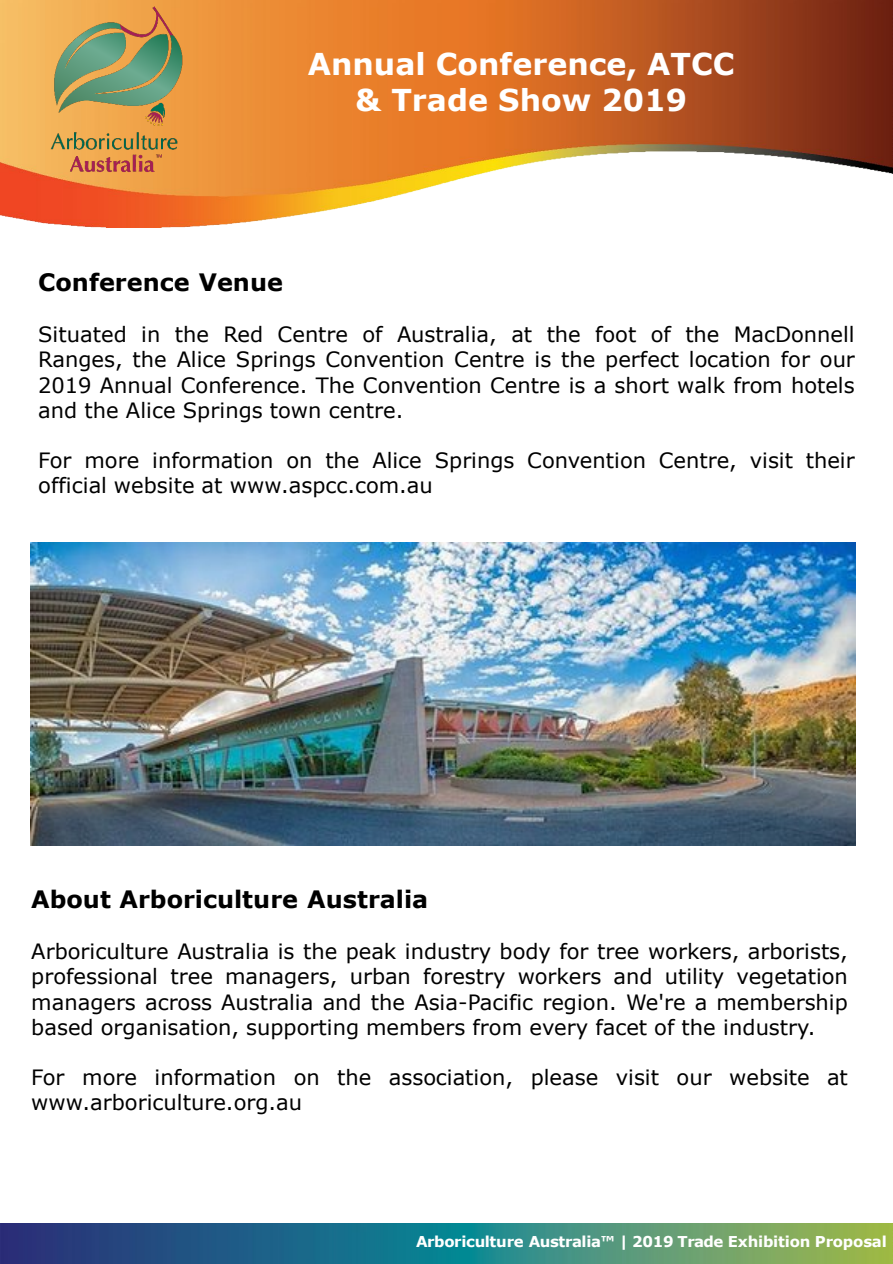
<style>
.page{position:relative;width:893px;height:1264px;background:#fff}
.page>*{position:absolute;margin:0;border:0;box-sizing:border-box;transform-origin:0 0}
.t1{font:700 30px "Verdana";color:#fff}
.t2{font:700 24px "Verdana";color:#000}
.t3{font:21px/25.2px "Verdana";color:#000;text-align:justify}
.t4{font:700 15px "Verdana";letter-spacing:-.025em;color:#fff}
</style>
<div class="page">
<img style="left:0;top:1223px;width:892px;height:40px">
<img style="left:0;top:0;width:892px;height:227px">
<img style="left:33px;top:5px;width:171px;height:170px">
<img style="left:30px;top:542px;width:825px;height:303px">
<p class="t1" style="left:307px;top:42px;width:428px">Annual Conference, ATCC</p>
<p class="t1" style="left:355px;top:78px;width:333px">&amp; Trade Show 2019</p>
<p class="t2" style="left:38px;top:265px;width:246px">Conference Venue</p>
<p class="t3" style="left:38px;top:321px;width:818px">Situated in the Red Centre of Australia, at the foot of the MacDonnell Ranges, the Alice Springs Convention Centre is the perfect location for our 2019 Annual Conference. The Convention Centre is a short walk from hotels and the Alice Springs town centre.</p>
<p class="t3" style="left:38px;top:447px;width:818px">For more information on the Alice Springs Convention Centre, visit their official website at www.aspcc.com.au</p>
<p class="t2" style="left:31px;top:881px;width:398px">About Arboriculture Australia</p>
<p class="t3" style="left:31px;top:938px;width:818px">Arboriculture Australia is the peak industry body for tree workers, arborists, professional tree managers, urban forestry workers and utility vegetation managers across Australia and the Asia-Pacific region. We're a membership based organisation, supporting members from every facet of the industry.</p>
<p class="t3" style="left:31px;top:1064px;width:818px">For more information on the association, please visit our website at www.arboriculture.org.au</p>
<p class="t4" style="left:416px;top:1230px;width:472px">Arboriculture Australia™ | 2019 Trade Exhibition Proposal</p>
</div>
